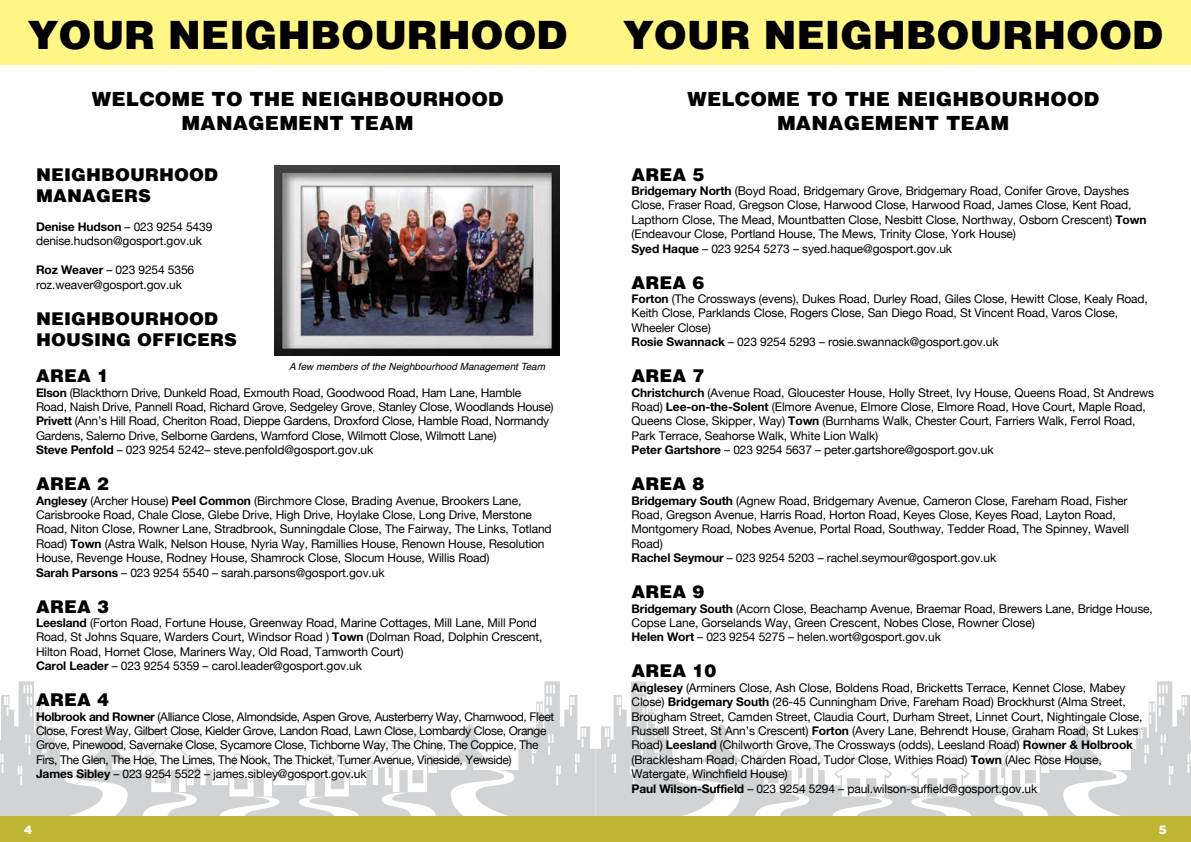
<style>
.page{position:relative;width:1191px;height:842px;background:#fff}
.page>*{position:absolute;margin:0;border:0;box-sizing:border-box;transform-origin:0 0}
.t1{font:900 40px "Helvetica";letter-spacing:-.01em;color:#000}
.t2{font:900 20px/24px "Helvetica";color:#000;text-align:center}
.t3{font:900 18px/21.6px "Helvetica";color:#000}
.t4{font:12px/14.4px "Helvetica Neue";letter-spacing:-.01em;color:#000}
.t5{font:12px/14.4px "Helvetica Neue";letter-spacing:-.03em;color:#000}
.t6{font:900 12px "Helvetica";color:#fff}
.t7{font:italic 10px "Helvetica";color:#000}
.s1{font-weight:700}
</style>
<div class="page">
<svg style="left:0;top:681px;width:595px;height:135px"></svg>
<svg style="left:595px;top:681px;width:596px;height:135px"></svg>
<div style="left:0;top:0;width:1191px;height:64px;background:#fff685"></div>
<div style="left:0;top:816px;width:1191px;height:26px;background:#beb632"></div>
<img style="left:275px;top:166px;width:284px;height:190px">
<h1 class="t1" style="left:28px;top:10px;width:537px">YOUR NEIGHBOURHOOD</h1>
<h1 class="t1" style="left:623px;top:10px;width:537px">YOUR NEIGHBOURHOOD</h1>
<h2 class="t2" style="left:92px;top:87px;width:412px">WELCOME TO THE NEIGHBOURHOOD<br>MANAGEMENT TEAM</h2>
<h3 class="t3" style="left:36px;top:163px;width:182px">NEIGHBOURHOOD<br>MANAGE RS</h3>
<p class="t4" style="left:36px;top:219px;width:178px"><span class="s1">Denise Hudson</span> – 023 9254 5439 denise.hudson@gosport.gov.uk</p>
<p class="t4" style="left:36px;top:262px;width:160px"><span class="s1">Roz Weaver</span> – 023 9254 5356 roz.weaver@gosport.gov.uk</p>
<h3 class="t3" style="left:36px;top:307px;width:200px">NEIGHBOURHOOD<br>HOUSING OFFICERS</h3>
<h3 class="t3" style="left:36px;top:365px;width:75px">AREA 1</h3>
<p class="t4" style="left:36px;top:385px;width:519px"><span class="s1">Elson</span> (Blackthorn Drive, Dunkeld Road, Exmouth Road, Goodwood Road, Ham Lane, Hamble Road, Naish Drive, Pannell Road, Richard Grove, Sedgeley Grove, Stanley Close, Woodlands House)<br><span class="s1">Privett</span> (Ann’s Hill Road, Cheriton Road, Dieppe Gardens, Droxford Close, Hamble Road, Normandy Gardens, Salerno Drive, Selborne Gardens, Warnford Close, Wilmott Close, Wilmott Lane)<br><span class="s1">Steve Penfold</span> – 023 9254 5242– steve.penfold@gosport.gov.uk</p>
<h3 class="t3" style="left:36px;top:473px;width:75px">AREA 2</h3>
<p class="t4" style="left:36px;top:493px;width:517px"><span class="s1">Anglesey</span> (Archer House) <span class="s1">Peel Common</span> (Birchmore Close, Brading Avenue, Brookers Lane, Carisbrooke Road, Chale Close, Glebe Drive, High Drive, Hoylake Close, Long Drive, Merstone Road, Niton Close, Rowner Lane, Stradbrook, Sunningdale Close, The Fairway, The Links, Totland Road) <span class="s1">Town</span> (Astra Walk, Nelson House, Nyria Way, Ramillies House, Renown House, Resolution House, Revenge House, Rodney House, Shamrock Close, Slocum House, Willis Road)<br><span class="s1">Sarah Parsons</span> – 023 9254 5540 – sarah.parsons@gosport.gov.uk</p>
<h3 class="t3" style="left:36px;top:595px;width:75px">AREA 3</h3>
<p class="t4" style="left:36px;top:615px;width:508px"><span class="s1">Leesland</span> (Forton Road, Fortune House, Greenway Road, Marine Cottages, Mill Lane, Mill Pond Road, St Johns Square, Warders Court, Windsor Road ) <span class="s1">Town</span> (Dolman Road, Dolphin Crescent, Hilton Road, Hornet Close, Mariners Way, Old Road, Tamworth Court)<br><span class="s1">Carol Leader</span> – 023 9254 5359 – carol.leader@gosport.gov.uk</p>
<h3 class="t3" style="left:36px;top:689px;width:75px">AREA 4</h3>
<p class="t5" style="left:36px;top:709px;width:520px"><span class="s1">Holbrook and Rowner</span> (Alliance Close, Almondside, Aspen Grove, Austerberry Way, Charnwood, Fleet Close, Forest Way, Gilbert Close, Kielder Grove, Landon Road, Lawn Close, Lombardy Close, Orange Grove, Pinewood, Savernake Close, Sycamore Close, Tichborne Way, The Chine, The Coppice, The Firs, The Glen, The Hoe, The Limes, The Nook, The Thicket, Turner Avenue, Vineside, Yewside)<br><span class="s1">James Sibley</span> – 023 9254 5522 – james.sibley@gosport.gov.uk</p>
<p class="t7" style="left:289px;top:359px;width:258px">A few members of the Neighbourhood Management Team</p>
<h2 class="t2" style="left:687px;top:87px;width:412px">WELCOME TO THE NEIGHBOURHOOD<br>MANAGEMENT TEAM</h2>
<h3 class="t3" style="left:631px;top:163px;width:75px">AREA 5</h3>
<p class="t4" style="left:631px;top:183px;width:516px"><span class="s1">Bridgemary North</span> (Boyd Road, Bridgemary Grove, Bridgemary Road, Conifer Grove, Dayshes Close, Fraser Road, Gregson Close, Harwood Close, Harwood Road, James Close, Kent Road, Lapthorn Close, The Mead, Mountbatten Close, Nesbitt Close, Northway, Osborn Crescent) <span class="s1">Town </span>(Endeavour Close, Portland House, The Mews, Trinity Close, York House)<br><span class="s1">Syed Haque</span> – 023 9254 5273 – syed.haque@gosport.gov.uk</p>
<h3 class="t3" style="left:631px;top:271px;width:75px">AREA 6</h3>
<p class="t4" style="left:631px;top:291px;width:518px"><span class="s1">Forton</span> (The Crossways (evens), Dukes Road, Durley Road, Giles Close, Hewitt Close, Kealy Road, Keith Close, Parklands Close, Rogers Close, San Diego Road, St Vincent Road, Varos Close, Wheeler Close)<br><span class="s1">Rosie Swannack</span> – 023 9254 5293 – rosie.swannack@gosport.gov.uk</p>
<h3 class="t3" style="left:631px;top:365px;width:75px">AREA 7</h3>
<p class="t4" style="left:631px;top:385px;width:524px"><span class="s1">Christchurch</span> (Avenue Road, Gloucester House, Holly Street, Ivy House, Queens Road, St Andrews Road) <span class="s1">Lee-on-the-Solent</span> (Elmore Avenue, Elmore Close, Elmore Road, Hove Court, Maple Road, Queens Close, Skipper, Way) <span class="s1">Town</span> (Burnhams Walk, Chester Court, Farriers Walk, Ferrol Road, Park Terrace, Seahorse Walk, White Lion Walk)<br><span class="s1">Peter Gartshore</span> – 023 9254 5637 – peter.gartshore@gosport.gov.uk</p>
<h3 class="t3" style="left:631px;top:473px;width:75px">AREA 8</h3>
<p class="t4" style="left:631px;top:493px;width:499px"><span class="s1">Bridgemary South</span> (Agnew Road, Bridgemary Avenue, Cameron Close, Fareham Road, Fisher Road, Gregson Avenue, Harris Road, Horton Road, Keyes Close, Keyes Road, Layton Road, Montgomery Road, Nobes Avenue, Portal Road, Southway, Tedder Road, The Spinney, Wavell Road)<br><span class="s1">Rachel Seymour</span> – 023 9254 5203 – rachel.seymour@gosport.gov.uk</p>
<h3 class="t3" style="left:631px;top:581px;width:75px">AREA 9</h3>
<p class="t4" style="left:631px;top:601px;width:523px"><span class="s1">Bridgemary South</span> (Acorn Close, Beachamp Avenue, Braemar Road, Brewers Lane, Bridge House,<br>Copse Lane, Gorselands Way, Green Crescent, Nobes Close, Rowner Close)<br><span class="s1">Helen Wort</span> – 023 9254 5275 – helen.wort@gosport.gov.uk</p>
<h3 class="t3" style="left:631px;top:660px;width:87px">AREA 10</h3>
<p class="t4" style="left:631px;top:680px;width:512px"><span class="s1">Anglesey</span> (Arminers Close, Ash Close, Boldens Road, Bricketts Terrace, Kennet Close, Mabey Close) <span class="s1">Bridgemary South</span> (26-45 Cunningham Drive, Fareham Road) Brockhurst (Alma Street, Brougham Street, Camden Street, Claudia Court, Durham Street, Linnet Court, Nightingale Close, Russell Street, St Ann’s Crescent) <span class="s1">Forton</span> (Avery Lane, Behrendt House, Graham Road, St Lukes Road) <span class="s1">Leesland</span> (Chilworth Grove, The Crossways (odds), Leesland Road) <span class="s1">Rowner &amp; Holbrook </span>(Bracklesham Road, Charden Road, Tudor Close, Withies Road) <span class="s1">Town</span> (Alec Rose House, Watergate, Winchfield House)<br><span class="s1">Paul Wilson-Suffield</span> – 023 9254 5294 – paul.wilson-suffield@gosport.gov.uk</p>
<p class="t6" style="left:24px;top:823px;width:10px">4</p>
<p class="t6" style="left:1159px;top:823px;width:10px">5</p>
</div>
